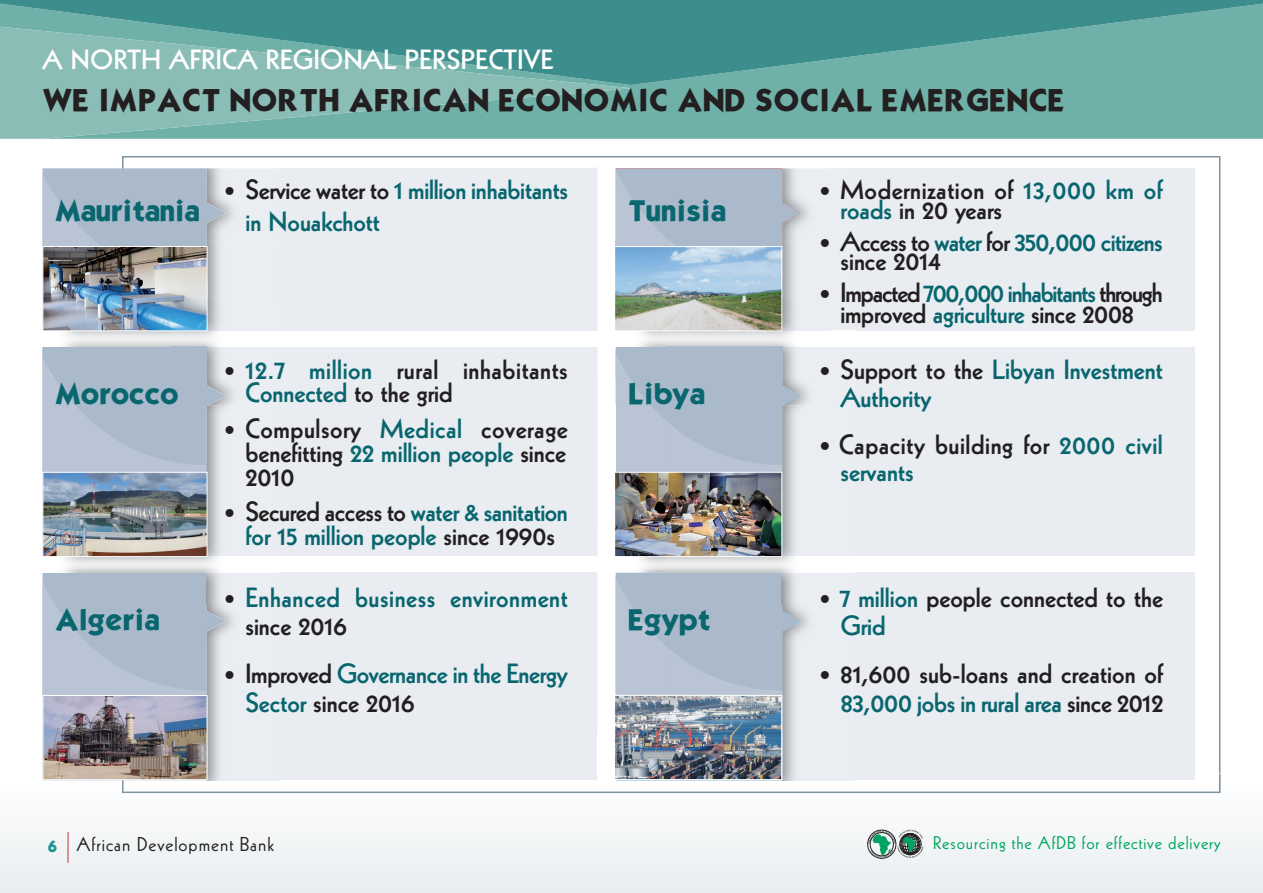
<style>
.page{position:relative;width:1263px;height:893px;background:#fff}
.page>*{position:absolute;margin:0;border:0;box-sizing:border-box;transform-origin:0 0}
.t1{font:800 27px/28.5px "Kabel";color:#09666f}
.t2{font:800 27px/23.9px "Kabel";color:#231f20;text-align:justify}
.t3{font:800 27px/20.7px "Kabel";letter-spacing:.02em;color:#231f20}
.t4{font:800 27px/21px "Kabel";letter-spacing:-.04em;color:#231f20;text-align:center}
.t5{font:27px "Kabel Bd Normal";color:#231f20}
.t6{font:800 27px/19.5px "Kabel";letter-spacing:-.025em;color:#231f20}
.t7{font:800 27px/28.5px "Kabel";letter-spacing:.02em;color:#09666f}
.t8{font:800 27px "Kabel";letter-spacing:.025em;color:#fff}
.t9{font:25.5px "Kabel Bd Normal";letter-spacing:-.025em;color:#09666f}
.t10{font:19.5px "Kabel";letter-spacing:.05em;color:#231f20}
.t11{font:18px "Kabel";letter-spacing:.05em;color:#00a65f}
.s1{font-family:"Helvetica Neue";font-weight:300;font-size:22.5px;color:#231f20}
.s2{color:#231f20}
.s3{font-family:"Helvetica Neue";font-weight:300;font-size:22.5px}
.s4{color:#09666f}
.s5{font-family:"Kabel Bd Normal";font-size:13.5px;color:#1d9391}
</style>
<div class="page">
<div style="left:632px;top:85px;width:631px;height:54px;background:#6fb1a9"></div>
<svg style="left:0;top:0;width:1263px;height:85px;background:#509c97"></svg>
<svg style="left:0;top:24px;width:632px;height:115px;background:#73b0aa"></svg>
<img style="left:0;top:774px;width:1263px;height:119px">
<img style="left:122px;top:774px;width:1098px;height:19px">
<hr style="left:68px;top:832px;width:1px;height:31px;background:#c33235">
<div style="left:867px;top:830px;width:29px;height:28px;border:1px solid #231f20;border-radius:50%"></div>
<svg style="left:868px;top:830px;width:55px;height:28px"></svg>
<div style="left:279px;top:168px;width:57px;height:73px;background:#e9edf2"></div>
<div style="left:336px;top:168px;width:165px;height:73px;background:#e9edf2"></div>
<img style="left:596px;top:167px;width:2px;height:74px">
<div style="left:501px;top:168px;width:96px;height:73px;background:#e9edf2"></div>
<img style="left:615px;top:168px;width:1px;height:78px">
<div style="left:855px;top:168px;width:141px;height:73px;background:#e9edf2"></div>
<div style="left:996px;top:168px;width:165px;height:73px;background:#e9edf2"></div>
<div style="left:1161px;top:168px;width:34px;height:73px;background:#e9edf2"></div>
<div style="left:279px;top:347px;width:57px;height:58px;background:#e9edf2"></div>
<div style="left:279px;top:241px;width:57px;height:89px;background:#e9edf2"></div>
<svg style="left:43px;top:168px;width:182px;height:162px;background:#b2bfcd"></svg>
<div style="left:336px;top:347px;width:165px;height:58px;background:#e9edf2"></div>
<div style="left:336px;top:241px;width:165px;height:89px;background:#e9edf2"></div>
<div style="left:501px;top:347px;width:96px;height:58px;background:#e9edf2"></div>
<img style="left:615px;top:378px;width:1px;height:26px">
<div style="left:501px;top:241px;width:96px;height:89px;background:#e9edf2"></div>
<svg style="left:597px;top:378px;width:1px;height:27px"></svg>
<img style="left:597px;top:241px;width:1px;height:58px">
<svg style="left:616px;top:168px;width:185px;height:78px;background:#aebccc"></svg>
<img style="left:782px;top:241px;width:49px;height:89px">
<div style="left:855px;top:347px;width:141px;height:58px;background:#e9edf2"></div>
<div style="left:855px;top:241px;width:141px;height:89px;background:#e9edf2"></div>
<div style="left:996px;top:347px;width:165px;height:58px;background:#e9edf2"></div>
<div style="left:996px;top:241px;width:165px;height:89px;background:#e9edf2"></div>
<div style="left:1161px;top:347px;width:34px;height:58px;background:#e9edf2"></div>
<div style="left:1161px;top:241px;width:34px;height:89px;background:#e9edf2"></div>
<div style="left:279px;top:405px;width:57px;height:151px;background:#e9edf2"></div>
<svg style="left:43px;top:347px;width:182px;height:210px;background:#b0bece"></svg>
<img style="left:207px;top:405px;width:72px;height:120px">
<div style="left:336px;top:405px;width:165px;height:151px;background:#e9edf2"></div>
<div style="left:501px;top:405px;width:96px;height:151px;background:#e9edf2"></div>
<img style="left:597px;top:405px;width:1px;height:120px">
<svg style="left:616px;top:347px;width:185px;height:210px;background:#b3c0ce"></svg>
<div style="left:855px;top:405px;width:141px;height:151px;background:#e9edf2"></div>
<div style="left:996px;top:405px;width:165px;height:151px;background:#e9edf2"></div>
<div style="left:1161px;top:405px;width:34px;height:151px;background:#e9edf2"></div>
<div style="left:279px;top:572px;width:57px;height:161px;background:#e9edf2"></div>
<svg style="left:43px;top:573px;width:182px;height:207px;background:#b2bfce"></svg>
<div style="left:336px;top:572px;width:165px;height:161px;background:#e9edf2"></div>
<img style="left:597px;top:572px;width:1px;height:32px">
<img style="left:613px;top:573px;width:3px;height:207px">
<div style="left:501px;top:572px;width:96px;height:161px;background:#e9edf2"></div>
<img style="left:597px;top:604px;width:16px;height:176px">
<svg style="left:616px;top:573px;width:185px;height:207px;background:#b3c0ce"></svg>
<div style="left:855px;top:572px;width:141px;height:161px;background:#e9edf2"></div>
<div style="left:996px;top:572px;width:165px;height:161px;background:#e9edf2"></div>
<div style="left:1161px;top:572px;width:34px;height:161px;background:#e9edf2"></div>
<div style="left:279px;top:733px;width:57px;height:47px;background:#e9edf2"></div>
<div style="left:336px;top:733px;width:165px;height:47px;background:#e9edf2"></div>
<div style="left:501px;top:733px;width:96px;height:47px;background:#e9edf2"></div>
<div style="left:855px;top:733px;width:141px;height:47px;background:#e9edf2"></div>
<div style="left:996px;top:733px;width:165px;height:47px;background:#e9edf2"></div>
<div style="left:1161px;top:733px;width:34px;height:47px;background:#e9edf2"></div>
<img style="left:616px;top:697px;width:164px;height:81px">
<div style="left:614px;top:695px;width:168px;height:85px;border:1px solid #fff"></div>
<img style="left:45px;top:697px;width:160px;height:81px">
<div style="left:43px;top:695px;width:164px;height:85px;border:1px solid #fff"></div>
<img style="left:616px;top:474px;width:164px;height:81px">
<div style="left:614px;top:472px;width:168px;height:85px;border:1px solid #fff"></div>
<img style="left:616px;top:248px;width:164px;height:81px">
<div style="left:614px;top:246px;width:168px;height:85px;border:1px solid #fff"></div>
<img style="left:45px;top:248px;width:160px;height:81px">
<div style="left:43px;top:246px;width:164px;height:85px;border:1px solid #fff"></div>
<img style="left:45px;top:474px;width:160px;height:81px">
<div style="left:43px;top:472px;width:164px;height:85px;border:1px solid #fff"></div>
<p class="t8" style="left:43px;top:50px;width:512px">A NORTH AFRICA REGIONAL PERSPECTIVE</p>
<p class="t5" style="left:43px;top:88px;width:1024px">WE IMPACT NORTH AFRICAN ECONOMIC AND SOCIAL EMERGENCE</p>
<p class="t9" style="left:55px;top:199px;width:147px">Mauritania</p>
<p class="t9" style="left:55px;top:382px;width:126px">Morocco</p>
<p class="t1" style="left:246px;top:175px;width:324px;line-height:32.4px;text-indent:-21px"><span class="s1">•</span> <span class="s2">Service water to</span> 1 million inhabitants in Nouakchott</p>
<p class="t3" style="left:841px;top:181px;width:324px;text-indent:-21px"><span class="s3">•</span> Modernization of <span class="s4">13,000 km of roads</span> in 20 years</p>
<p class="t6" style="left:840px;top:234px;width:324px;text-indent:-21px"><span class="s3">•</span> Access to <span class="s4">water</span> for <span class="s4">350,000 citizens </span>since 2014</p>
<p class="t4" style="left:819px;top:284px;width:345px"><span class="s3">•</span> Impacted <span class="s4">700,000 inhabitants</span> through improved <span class="s4">agriculture</span> since 2008</p>
<p class="t3" style="left:245px;top:359px;width:324px;line-height:23.9px;text-indent:-21px"><span class="s3">•</span> <span class="s4">12.7 million</span> rural inhabitants<br><span class="s4">Connected</span> to the grid</p>
<p class="t2" style="left:246px;top:419px;width:324px;text-indent:-21px"><span class="s3">•</span> Compulsory <span class="s4">Medical</span> coverage benefitting <span class="s4">22 million people</span> since 2010</p>
<p class="t1" style="left:224px;top:502px;width:345px;line-height:23.9px;text-align:center"><span class="s1">•</span> <span class="s2">Secured access to</span> water &amp; sanitation for 15 million people <span class="s2">since 1990s</span></p>
<p class="t9" style="left:628px;top:199px;width:100px">Tunisia</p>
<p class="t1" style="left:841px;top:357px;width:324px;text-indent:-21px"><span class="s1">•</span> <span class="s2">Support to the</span> Libyan Investment<br>Authority</p>
<p class="t3" style="left:841px;top:432px;width:324px;line-height:27px;text-indent:-21px"><span class="s3">•</span> Capacity building for <span class="s4">2000 civil servants</span></p>
<p class="t9" style="left:628px;top:382px;width:79px">Libya</p>
<p class="t9" style="left:55px;top:608px;width:107px">Algeria</p>
<p class="t7" style="left:245px;top:585px;width:324px;text-indent:-21px"><span class="s1">•</span> Enhanced business environment <span class="s2">since 2016</span></p>
<p class="t1" style="left:245px;top:661px;width:324px;text-indent:-21px"><span class="s1">•</span> <span class="s2">Improved</span> Governance in the Energy<br>Sector <span class="s2">since 2016</span></p>
<p class="t9" style="left:628px;top:608px;width:84px">Egypt</p>
<p class="t2" style="left:841px;top:585px;width:324px;line-height:28.5px;text-indent:-21px"><span class="s3">•</span> <span class="s4">7 million</span> people connected to the<br><span class="s4">Grid</span></p>
<p class="t2" style="left:819px;top:661px;width:345px;line-height:28.5px;text-align:right"><span class="s3">•</span> 81,600 sub-loans and creation of<br><span class="s4">83,000 jobs in rural area</span> since 2012</p>
<p class="t10" style="left:47px;top:837px;width:228px"><span class="s5">6</span> African Development Bank</p>
<p class="t11" style="left:933px;top:836px;width:289px">Resourcing the AfDB for effective delivery</p>
</div>
